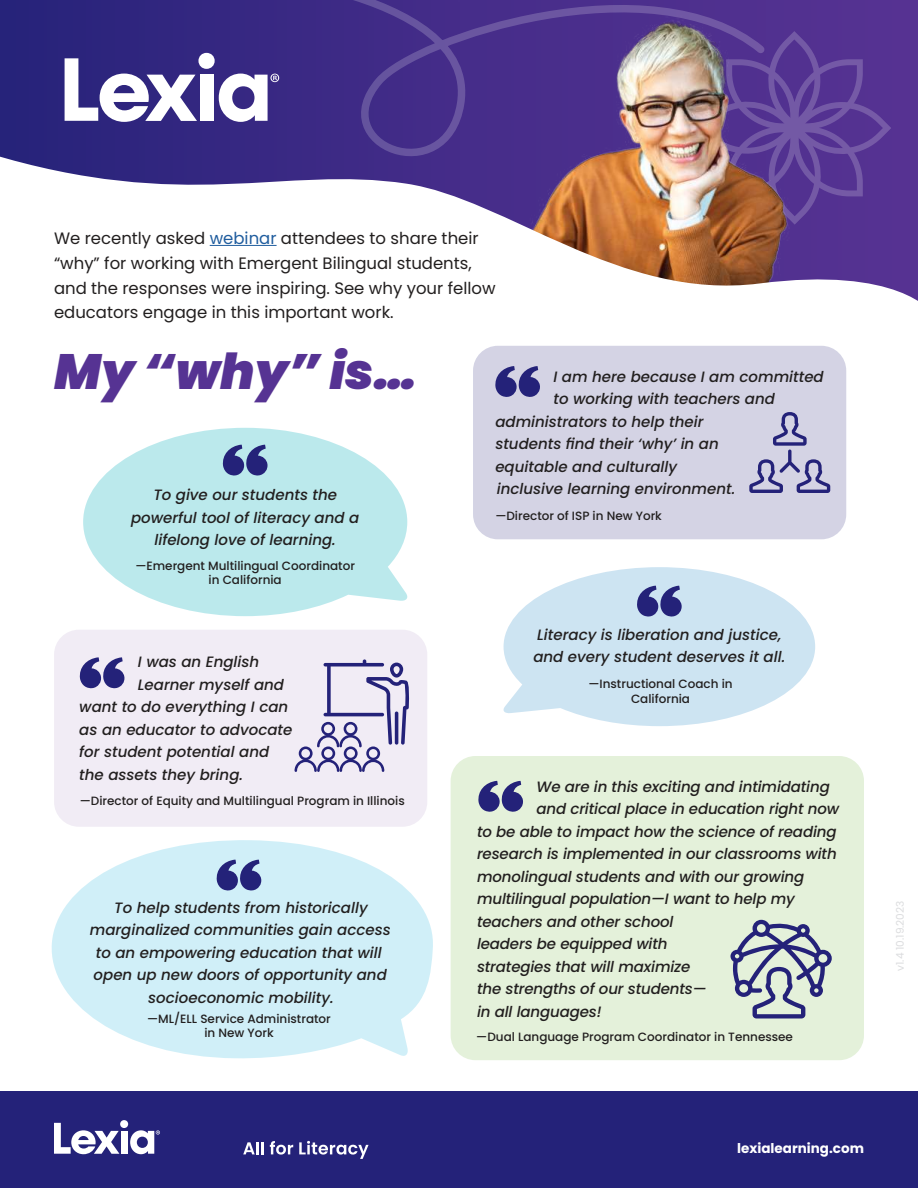
<style>
.page{position:relative;width:918px;height:1188px;background:#fff}
.page>*{position:absolute;margin:0;border:0;box-sizing:border-box;transform-origin:0 0}
.t1{font:italic 900 49.5px "Poppins";color:#563393}
.t2{font:16.5px/24.8px "Poppins";color:#221f1f}
.t3{font:italic 500 15px/22.5px "Poppins";color:#221f1f;text-align:center}
.t4{font:700 13.5px "Poppins";color:#fff}
.t5{font:500 12px/14.4px "Poppins";color:#221f1f;text-align:center}
.t6{font:10.5px "Poppins";color:#dbdcde}
.s1{color:#205d9e}
</style>
<div class="page">
<div style="left:473px;top:346px;width:373px;height:193px;background:#d4d3e4;border-radius:25px"></div>
<div style="left:54px;top:630px;width:373px;height:197px;background:#f1ecf5;border-radius:25px"></div>
<div style="left:451px;top:756px;width:413px;height:304px;background:#e4f1da;border-radius:25px"></div>
<img style="left:0;top:1px;width:918px;height:152px">
<svg style="left:204px;top:0;width:240px;height:153px;background:#3f2c86"></svg>
<img style="left:444px;top:0;width:456px;height:153px">
<svg style="left:51px;top:840px;width:382px;height:219px;fill:#d0eff8"></svg>
<div style="left:0;top:1091px;width:918px;height:97px;background:#242279"></div>
<svg style="left:54px;top:1123px;width:65px;height:31px"></svg>
<div style="left:121px;top:1131px;width:6px;height:23px;background:#fff"></div>
<div style="left:120px;top:1120px;width:8px;height:8px;background:#fff;border-radius:50%"></div>
<svg style="left:130px;top:1130px;width:30px;height:24px"></svg>
<svg style="left:243px;top:1142px;width:21px;height:12px"></svg>
<svg style="left:270px;top:1141px;width:23px;height:14px"></svg>
<svg style="left:299px;top:1141px;width:70px;height:18px"></svg>
<svg style="left:0;top:153px;width:918px;height:148px"></svg>
<hr style="left:210px;top:245px;width:67px;height:1px;background:#205d9e">
<svg style="left:65px;top:58px;width:132px;height:64px"></svg>
<div style="left:200px;top:75px;width:13px;height:46px;background:#fff"></div>
<div style="left:198px;top:53px;width:17px;height:16px;background:#fff;border-radius:50%"></div>
<svg style="left:219px;top:74px;width:60px;height:48px"></svg>
<svg style="left:83px;top:428px;width:325px;height:188px;fill:#bbe9ec"></svg>
<svg style="left:478px;top:781px;width:45px;height:31px"></svg>
<svg style="left:79px;top:657px;width:46px;height:32px"></svg>
<svg style="left:495px;top:366px;width:45px;height:31px"></svg>
<svg style="left:222px;top:445px;width:46px;height:31px"></svg>
<svg style="left:215px;top:860px;width:47px;height:31px"></svg>
<svg style="left:503px;top:567px;width:312px;height:159px;fill:#cde4f2"></svg>
<svg style="left:636px;top:586px;width:46px;height:31px"></svg>
<svg style="left:295px;top:659px;width:114px;height:113px"></svg>
<svg style="left:731px;top:920px;width:101px;height:98px"></svg>
<svg style="left:749px;top:412px;width:81px;height:81px"></svg>
<p class="t2" style="left:54px;top:228px;width:443px">We recently asked <span class="s1">webinar</span> attendees to share their “why” for working with Emergent Bilingual students, and the responses were inspiring. See why your fellow educators engage in this important work.</p>
<h1 class="t1" style="left:54px;top:348px;width:364px">My “why” is…</h1>
<p class="t3" style="left:554px;top:367px;width:272px">I am here because I am committed</p>
<p class="t3" style="left:554px;top:389px;width:223px">to working with teachers and</p>
<p class="t3" style="left:495px;top:412px;width:210px">administrators to help their</p>
<p class="t3" style="left:495px;top:433px;width:225px">students find their ‘why’ in an</p>
<p class="t3" style="left:495px;top:457px;width:183px">equitable and culturally</p>
<p class="t3" style="left:497px;top:479px;width:240px">inclusive learning environment.</p>
<p class="t3" style="left:131px;top:485px;width:230px">To give our students the powerful tool of literacy and a lifelong love of learning.</p>
<p class="t5" style="left:495px;top:509px;width:168px">—Director of ISP in New York</p>
<p class="t5" style="left:135px;top:559px;width:221px">—Emergent Multilingual Coordinator in California</p>
<p class="t3" style="left:533px;top:625px;width:253px;text-align:left">Literacy is liberation and justice, and every student deserves it all.</p>
<p class="t5" style="left:589px;top:677px;width:146px">—Instructional Coach in<br>California</p>
<p class="t3" style="left:138px;top:652px;width:123px">I was an English</p>
<p class="t3" style="left:138px;top:675px;width:148px">Learner myself and</p>
<p class="t3" style="left:79px;top:697px;width:210px">want to do everything I can</p>
<p class="t3" style="left:79px;top:720px;width:215px">as an educator to advocate</p>
<p class="t3" style="left:79px;top:742px;width:191px">for student potential and</p>
<p class="t3" style="left:79px;top:765px;width:165px">the assets they bring.</p>
<p class="t3" style="left:537px;top:777px;width:295px">We are in this exciting and intimidating</p>
<p class="t3" style="left:537px;top:799px;width:304px">and critical place in education right now</p>
<p class="t3" style="left:477px;top:822px;width:361px">to be able to impact how the science of reading</p>
<p class="t3" style="left:477px;top:844px;width:361px">research is implemented in our classrooms with</p>
<p class="t3" style="left:477px;top:867px;width:329px">monolingual students and with our growing</p>
<p class="t3" style="left:477px;top:889px;width:319px">multilingual population—I want to help my</p>
<p class="t3" style="left:477px;top:912px;width:198px">teachers and other school</p>
<p class="t3" style="left:477px;top:934px;width:192px">leaders be equipped with</p>
<p class="t3" style="left:477px;top:957px;width:215px">strategies that will maximize</p>
<p class="t3" style="left:477px;top:979px;width:231px">the strengths of our students—</p>
<p class="t3" style="left:477px;top:1002px;width:126px">in all languages!</p>
<p class="t5" style="left:80px;top:794px;width:326px">—Director of Equity and Multilingual Program in Illinois</p>
<p class="t3" style="left:90px;top:898px;width:302px">To help students from historically marginalized communities gain access to an empowering education that will open up new doors of opportunity and socioeconomic mobility.</p>
<p class="t6" style="left:896px;top:971px;width:72px;rotate:-90deg">v1.4 10.19.2023</p>
<p class="t5" style="left:147px;top:1011px;width:185px">—ML/ELL Service Administrator in New York</p>
<p class="t5" style="left:476px;top:1030px;width:318px">—Dual Language Program Coordinator in Tennessee</p>
<p class="t4" style="left:737px;top:1142px;width:128px">lexialearning.com</p>
</div>
